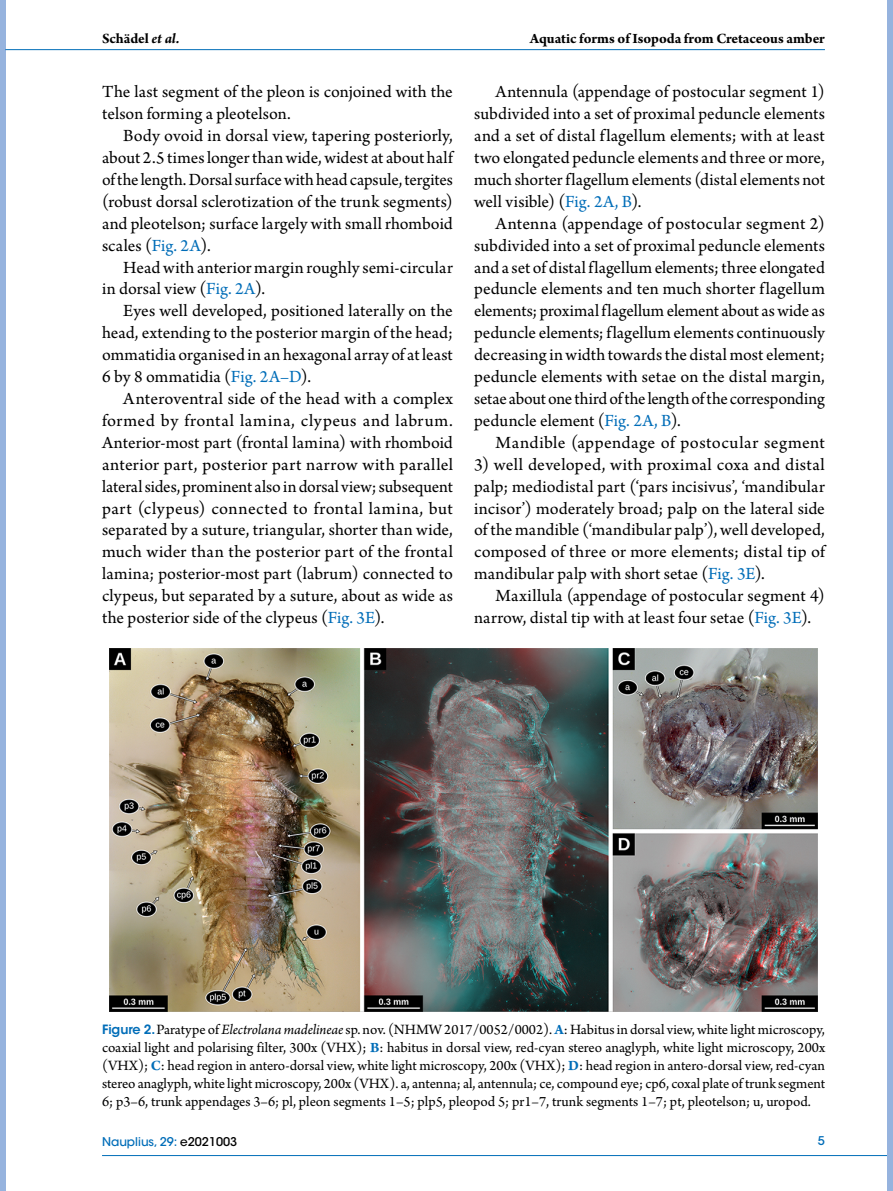
<style>
.page{position:relative;width:893px;height:1191px;background:#fff}
.page>*{position:absolute;margin:0;border:0;box-sizing:border-box;transform-origin:0 0}
.t1{font:18px/21.9px "Arno Pro";letter-spacing:.005em;color:#000;text-align:justify}
.t2{font:15px/18px "Arno Pro";color:#000;text-align:justify}
.t3{font:700 15px "Arno Pro";letter-spacing:-.005em;color:#000}
.t4{font:500 12px "ITC Avant Garde Std";color:#006db8}
.s1{font-style:italic}
.s2{color:#006db8}
.s3{font-family:"ITC Avant Garde Std";font-weight:600;font-size:12.75px;color:#006db8}
.s4{font-weight:700;color:#006db8}
.s5{color:#000}
</style>
<div class="page">
<div style="left:0;top:0;width:5px;height:1191px;background:#96b3de"></div>
<hr style="left:102px;top:1155px;width:791px;height:1px;background:#006db8">
<hr style="left:5px;top:49px;width:820px;height:1px;background:#006db8">
<div style="left:888px;top:0;width:5px;height:1191px;background:#96b3de"></div>
<img style="left:110px;top:648px;width:707px;height:363px">
<p class="t3" style="left:102px;top:30px;width:79px">Schädel <span class="s1">et al.</span></p>
<p class="t1" style="left:102px;top:82px;width:352px">The last segment of the pleon is conjoined with the telson forming a pleotelson.</p>
<p class="t1" style="left:102px;top:126px;width:352px;text-indent:21px">Body ovoid in dorsal view, tapering posteriorly, about 2.5 times longer than wide, widest at about half of the length. Dorsal surface with head capsule, tergites (robust dorsal sclerotization of the trunk segments) and pleotelson; surface largely with small rhomboid scales (<span class="s2">Fig. 2A</span>).</p>
<p class="t1" style="left:102px;top:257px;width:352px;text-indent:21px">Head with anterior margin roughly semi-circular in dorsal view (<span class="s2">Fig. 2A</span>).</p>
<p class="t1" style="left:102px;top:301px;width:352px;text-indent:21px">Eyes well developed, positioned laterally on the head, extending to the posterior margin of the head; ommatidia organised in an hexagonal array of at least 6 by 8 ommatidia (<span class="s2">Fig. 2A–D</span>).</p>
<p class="t1" style="left:102px;top:388px;width:352px;text-indent:21px">Anteroventral side of the head with a complex formed by frontal lamina, clypeus and labrum.<br>Anterior-most part (frontal lamina) with rhomboid anterior part, posterior part narrow with parallel lateral sides, prominent also in dorsal view; subsequent part (clypeus) connected to frontal lamina, but separated by a suture, triangular, shorter than wide, much wider than the posterior part of the frontal lamina; posterior-most part (labrum) connected to clypeus, but separated by a suture, about as wide as the posterior side of the clypeus (<span class="s2">Fig. 3E</span>).</p>
<p class="t3" style="left:530px;top:30px;width:297px">Aquatic forms of Isopoda from Cretaceous amber</p>
<p class="t1" style="left:474px;top:82px;width:352px;text-indent:21px">Antennula (appendage of postocular segment 1) subdivided into a set of proximal peduncle elements and a set of distal flagellum elements; with at least two elongated peduncle elements and three or more, much shorter flagellum elements (distal elements not well visible) (<span class="s2">Fig. 2A, B</span>).</p>
<p class="t1" style="left:474px;top:213px;width:352px;text-indent:21px">Antenna (appendage of postocular segment 2) subdivided into a set of proximal peduncle elements and a set of distal flagellum elements; three elongated peduncle elements and ten much shorter flagellum elements; proximal flagellum element about as wide as peduncle elements; flagellum elements continuously decreasing in width towards the distal most element; peduncle elements with setae on the distal margin, setae about one third of the length of the corresponding peduncle element (<span class="s2">Fig. 2A, B</span>).</p>
<p class="t1" style="left:495px;top:432px;width:331px">Mandible (appendage of postocular segment</p>
<p class="t1" style="left:474px;top:454px;width:352px">3) well developed, with proximal coxa and distal palp; mediodistal part (‘pars incisivus’, ‘mandibular incisor’) moderately broad; palp on the lateral side of the mandible (‘mandibular palp’), well developed, composed of three or more elements; distal tip of mandibular palp with short setae (<span class="s2">Fig. 3E</span>).</p>
<p class="t1" style="left:474px;top:586px;width:352px;text-indent:21px">Maxillula (appendage of postocular segment 4) narrow, distal tip with at least four setae (<span class="s2">Fig. 3E</span>).</p>
<p class="t2" style="left:102px;top:1021px;width:725px"><span class="s3">Figure 2.</span> Paratype of <span class="s1">Electrolana madelineae</span> sp. nov. (NHMW 2017/0052/0002). <span class="s4">A</span>: Habitus in dorsal view, white light microscopy, coaxial light and polarising filter, 300x (VHX); <span class="s4">B</span>: habitus in dorsal view, red-cyan stereo anaglyph, white light microscopy, 200x (VHX); <span class="s4">C</span>: head region in antero-dorsal view, white light microscopy, 200x (VHX); <span class="s4">D</span>: head region in antero-dorsal view, red-cyan stereo anaglyph, white light microscopy, 200x (VHX). a, antenna; al, antennula; ce, compound eye; cp6, coxal plate of trunk segment 6; p3–6, trunk appendages 3–6; pl, pleon segments 1–5; plp5, pleopod 5; pr1–7, trunk segments 1–7; pt, pleotelson; u, uropod.</p>
<p class="t4" style="left:102px;top:1134px;width:137px">Nauplius, 29: <span class="s5">e2021003</span></p>
<p class="t4" style="left:818px;top:1132px;width:9px">5</p>
</div>
